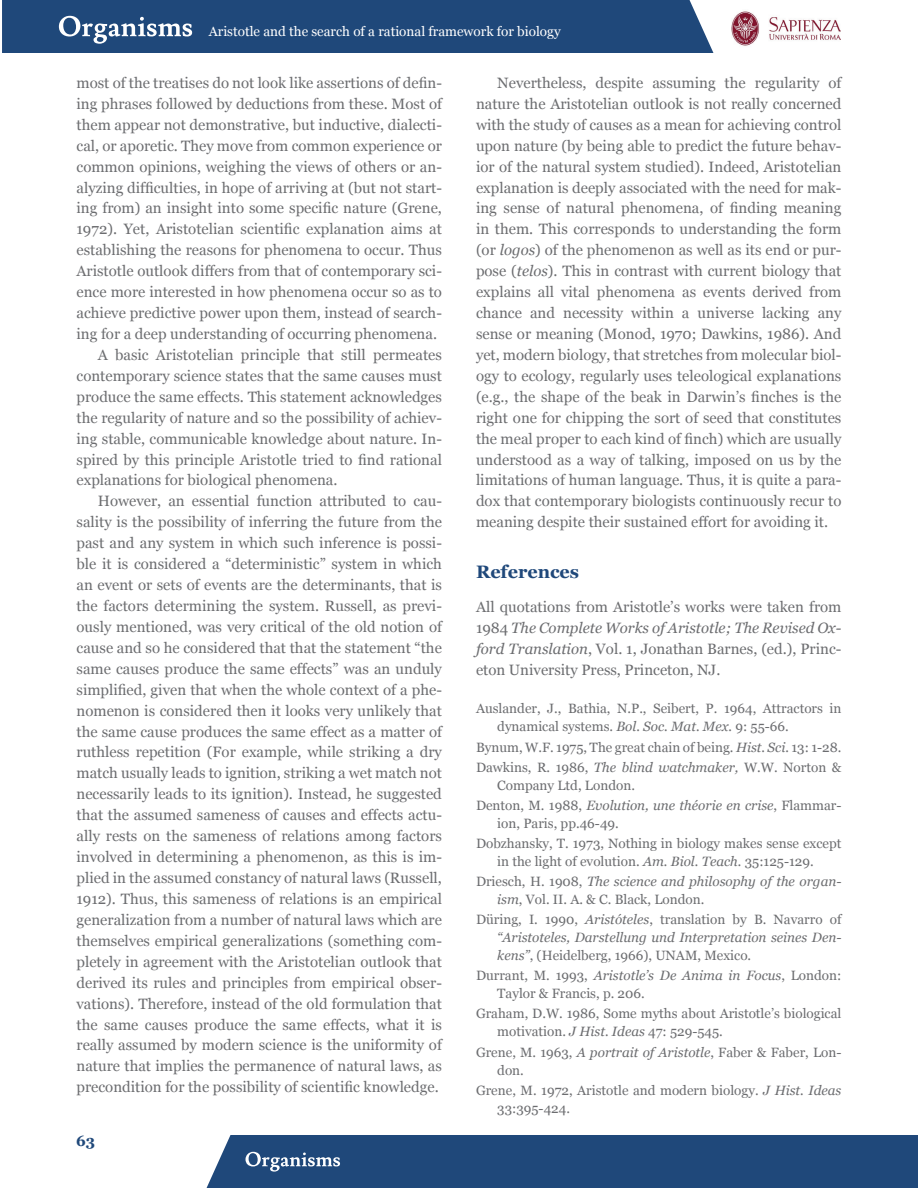
<style>
.page{position:relative;width:918px;height:1188px;background:#fff}
.page>*{position:absolute;margin:0;border:0;box-sizing:border-box;transform-origin:0 0}
.t1{font:700 18px "Georgia";color:#1f487a}
.t2{font:15px/21px "Georgia";color:#6c6d70;text-align:justify}
.t3{font:700 15px "Georgia";color:#1f487a}
.t4{font:13.5px/18px "Georgia";color:#6c6d70}
.t5{font:italic 13.5px/18px "Georgia";color:#6c6d70}
.t6{font:13.5px "Georgia";color:#fff}
.s1{font-style:italic}
.s2{font-style:normal}
</style>
<div class="page">
<img style="left:731px;top:11px;width:110px;height:35px">
<div style="left:2px;top:0;width:711px;height:53px;background:#1f487a"></div>
<div style="left:207px;top:1135px;width:711px;height:53px;background:#1f487a"></div>
<p class="t6" style="left:209px;top:23px;width:353px">Aristotle and the search of a rational framework for biology</p>
<p class="t2" style="left:77px;top:73px;width:367px">most of the treatises do not look like assertions of defin-</p>
<p class="t2" style="left:77px;top:93px;width:367px">ing phrases followed by deductions from these. Most of</p>
<p class="t2" style="left:77px;top:114px;width:367px">them appear not demonstrative, but inductive, dialecti-</p>
<p class="t2" style="left:77px;top:135px;width:367px">cal, or aporetic. They move from common experience or</p>
<p class="t2" style="left:77px;top:156px;width:367px">common opinions, weighing the views of others or an-</p>
<p class="t2" style="left:77px;top:177px;width:367px">alyzing difficulties, in hope of arriving at (but not start-</p>
<p class="t2" style="left:77px;top:198px;width:367px">ing from) an insight into some specific nature (Grene,</p>
<p class="t2" style="left:77px;top:219px;width:367px">1972). Yet, Aristotelian scientific explanation aims at</p>
<p class="t2" style="left:77px;top:240px;width:367px">establishing the reasons for phenomena to occur. Thus</p>
<p class="t2" style="left:77px;top:261px;width:367px">Aristotle outlook differs from that of contemporary sci-</p>
<p class="t2" style="left:77px;top:282px;width:367px">ence more interested in how phenomena occur so as to</p>
<p class="t2" style="left:77px;top:303px;width:367px">achieve predictive power upon them, instead of search-</p>
<p class="t2" style="left:77px;top:324px;width:362px">ing for a deep understanding of occurring phenomena.</p>
<p class="t2" style="left:98px;top:345px;width:346px">A basic Aristotelian principle that still permeates</p>
<p class="t2" style="left:77px;top:365px;width:367px">contemporary science states that the same causes must</p>
<p class="t2" style="left:77px;top:386px;width:367px">produce the same effects. This statement acknowledges</p>
<p class="t2" style="left:77px;top:407px;width:367px">the regularity of nature and so the possibility of achiev-</p>
<p class="t2" style="left:77px;top:428px;width:367px">ing stable, communicable knowledge about nature. In-</p>
<p class="t2" style="left:77px;top:449px;width:367px">spired by this principle Aristotle tried to find rational</p>
<p class="t2" style="left:77px;top:470px;width:262px">explanations for biological phenomena.</p>
<p class="t2" style="left:98px;top:491px;width:346px">However, an essential function attributed to cau-</p>
<p class="t2" style="left:77px;top:512px;width:367px">sality is the possibility of inferring the future from the</p>
<p class="t2" style="left:77px;top:533px;width:367px">past and any system in which such inference is possi-</p>
<p class="t2" style="left:77px;top:554px;width:367px">ble it is considered a “deterministic” system in which</p>
<p class="t2" style="left:77px;top:575px;width:367px">an event or sets of events are the determinants, that is</p>
<p class="t2" style="left:77px;top:596px;width:367px">the factors determining the system. Russell, as previ-</p>
<p class="t2" style="left:77px;top:617px;width:367px">ously mentioned, was very critical of the old notion of</p>
<p class="t2" style="left:77px;top:638px;width:367px">cause and so he considered that that the statement “the</p>
<p class="t2" style="left:77px;top:658px;width:367px">same causes produce the same effects” was an unduly</p>
<p class="t2" style="left:77px;top:679px;width:367px">simplified, given that when the whole context of a phe-</p>
<p class="t2" style="left:77px;top:700px;width:367px">nomenon is considered then it looks very unlikely that</p>
<p class="t2" style="left:77px;top:721px;width:367px">the same cause produces the same effect as a matter of</p>
<p class="t2" style="left:77px;top:742px;width:367px">ruthless repetition (For example, while striking a dry</p>
<p class="t2" style="left:77px;top:763px;width:367px">match usually leads to ignition, striking a wet match not</p>
<p class="t2" style="left:77px;top:784px;width:367px">necessarily leads to its ignition). Instead, he suggested</p>
<p class="t2" style="left:77px;top:805px;width:367px">that the assumed sameness of causes and effects actu-</p>
<p class="t2" style="left:77px;top:826px;width:367px">ally rests on the sameness of relations among factors</p>
<p class="t2" style="left:77px;top:847px;width:367px">involved in determining a phenomenon, as this is im-</p>
<p class="t2" style="left:77px;top:868px;width:367px">plied in the assumed constancy of natural laws (Russell,</p>
<p class="t2" style="left:77px;top:889px;width:367px">1912). Thus, this sameness of relations is an empirical</p>
<p class="t2" style="left:77px;top:910px;width:367px">generalization from a number of natural laws which are</p>
<p class="t2" style="left:77px;top:930px;width:367px">themselves empirical generalizations (something com-</p>
<p class="t2" style="left:77px;top:951px;width:367px">pletely in agreement with the Aristotelian outlook that</p>
<p class="t2" style="left:77px;top:972px;width:367px">derived its rules and principles from empirical obser-</p>
<p class="t2" style="left:77px;top:993px;width:367px">vations). Therefore, instead of the old formulation that</p>
<p class="t2" style="left:77px;top:1014px;width:367px">the same causes produce the same effects, what it is</p>
<p class="t2" style="left:77px;top:1035px;width:367px">really assumed by modern science is the uniformity of</p>
<p class="t2" style="left:77px;top:1056px;width:367px">nature that implies the permanence of natural laws, as</p>
<p class="t2" style="left:77px;top:1077px;width:364px">precondition for the possibility of scientific knowledge.</p>
<p class="t3" style="left:76px;top:1132px;width:21px">63</p>
<p class="t2" style="left:476px;top:73px;width:367px;text-indent:21px">Nevertheless, despite assuming the regularity of nature the Aristotelian outlook is not really concerned with the study of causes as a mean for achieving control upon nature (by being able to predict the future behav&shy;ior of the natural system studied). Indeed, Aristotelian explanation is deeply associated with the need for mak&shy;ing sense of natural phenomena, of finding meaning in them. This corresponds to understanding the form (or <span class="s1">logos</span>) of the phenomenon as well as its end or pur&shy;pose (<span class="s1">telos</span>). This in contrast with current biology that explains all vital phenomena as events derived from chance and necessity within a universe lacking any sense or meaning (Monod, 1970; Dawkins, 1986). And yet, modern biology, that stretches from molecular biol&shy;ogy to ecology, regularly uses teleological explanations (e.g., the shape of the beak in Darwin’s finches is the right one for chipping the sort of seed that constitutes the meal proper to each kind of finch) which are usually understood as a way of talking, imposed on us by the limitations of human language. Thus, it is quite a para&shy;dox that contemporary biologists continuously recur to meaning despite their sustained effort for avoiding it.</p>
<p class="t1" style="left:476px;top:560px;width:105px">References</p>
<p class="t2" style="left:476px;top:596px;width:367px">All quotations from Aristotle’s works were taken from 1984 <span class="s1">The Complete Works of Aristotle; The Revised Ox&shy;ford Translation</span>, Vol. 1, Jonathan Barnes, (ed.), Princ&shy;eton University Press, Princeton, NJ.</p>
<p class="t4" style="left:497px;top:700px;width:346px;text-indent:-21px">Auslander, J., Bathia, N.P., Seibert, P. 1964, Attractors in dynamical systems. <span class="s1">Bol. Soc. Mat. Mex.</span> 9: 55-66.</p>
<p class="t4" style="left:476px;top:737px;width:367px;line-height:20.1px">Bynum, W.F. 1975, The great chain of being. <span class="s1">Hist. Sci.</span> 13: 1-28.<br>Dawkins, R. 1986, <span class="s1">The blind watchmaker,</span> W.W. Norton &amp;</p>
<p class="t4" style="left:476px;top:775px;width:367px;line-height:20.1px;text-indent:21px">Company Ltd, London.<br>Denton, M. 1988, <span class="s1">Evolution, une théorie en crise</span>, Flammar-</p>
<p class="t4" style="left:476px;top:813px;width:367px;line-height:20.1px;text-indent:21px">ion, Paris, pp.46-49.<br>Dobzhansky, T. 1973, Nothing in biology makes sense except</p>
<p class="t4" style="left:476px;top:852px;width:367px;line-height:20.1px;text-align:center">in the light of evolution. <span class="s1">Am. Biol. Teach.</span> 35:125-129.<br>Driesch, H. 1908, <span class="s1">The science and philosophy of the organ-</span></p>
<p class="t4" style="left:476px;top:890px;width:367px;line-height:20.1px;text-indent:21px"><span class="s1">ism</span>, Vol. II. A. &amp; C. Black, London.<br>Düring, I. 1990, <span class="s1">Aristóteles</span>, translation by B. Navarro of</p>
<p class="t5" style="left:497px;top:929px;width:346px">“Aristoteles, Darstellung und Interpretation seines Den&shy;kens”<span class="s2">, (Heidelberg, 1966), UNAM, Mexico.</span></p>
<p class="t4" style="left:497px;top:967px;width:346px;text-indent:-21px">Durrant, M. 1993, <span class="s1">Aristotle’s De Anima in Focus</span>, London:<br>Taylor &amp; Francis, p. 206.</p>
<p class="t4" style="left:497px;top:1005px;width:346px;text-indent:-21px">Graham, D.W. 1986, Some myths about Aristotle’s biological motivation. <span class="s1">J Hist. Ideas</span> 47: 529-545.</p>
<p class="t4" style="left:497px;top:1043px;width:346px;text-indent:-21px">Grene, M. 1963, <span class="s1">A portrait of Aristotle</span>, Faber &amp; Faber, Lon&shy;don.</p>
<p class="t4" style="left:497px;top:1081px;width:346px;text-indent:-21px">Grene, M. 1972, Aristotle and modern biology. <span class="s1">J Hist. Ideas<br></span>33:395-424.</p>
</div>
